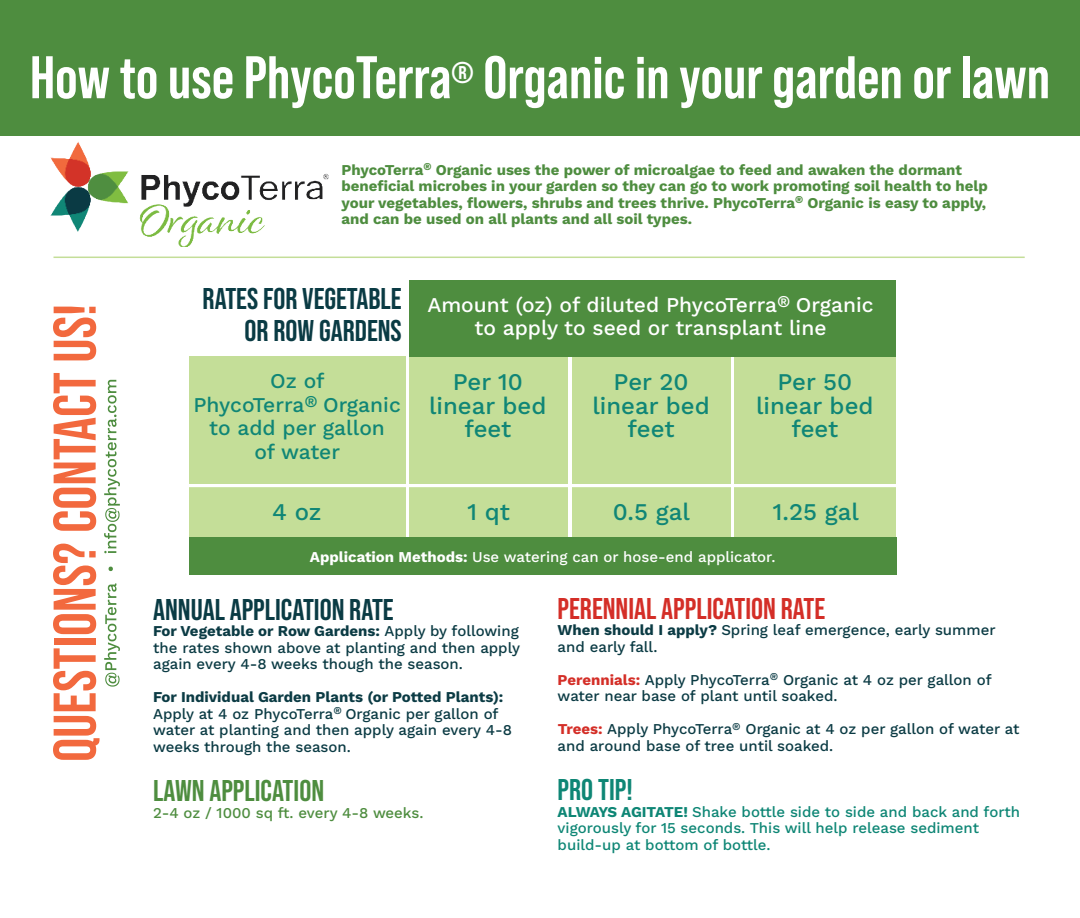
<style>
.page{position:relative;width:1080px;height:918px;background:#fff}
.page>*{position:absolute;margin:0;border:0;box-sizing:border-box;transform-origin:0 0}
.t1{font:700 60px "Bebas Neue Pro";color:#fff}
.t2{font:700 30px/31.5px "Bebas Neue Pro";color:#0a3b44;text-align:right}
.t3{font:700 30px "Bebas Neue Pro";color:#d42e27}
.t4{font:700 30px "Bebas Neue Pro";color:#4e8d3f}
.t5{font:700 30px "Bebas Neue Pro";color:#0e8675}
.t6{font:500 24px/23.4px "Work Sans";color:#108676;text-align:center}
.t7{font:500 21px/23.4px "Work Sans";color:#fff;text-align:center}
.t8{font:500 21px/23.4px "Work Sans";color:#108676;text-align:center}
.t9{font:500 15px/16.5px "Work Sans";color:#0b3b44}
.t10{font:700 15px/16.5px "Work Sans";color:#4e8d3f}
.t11{font:500 15px/16.5px "Work Sans";color:#0e8675}
.t12{font:500 15px "Work Sans";color:#fff}
.t13{font:500 15px "Work Sans";color:#4e8d3f}
.s1{font-weight:700}
.s2{font-weight:700;color:#d42e27}
</style>
<div class="page">
<div style="left:0;top:0;width:1080px;height:136px;background:#4e8d3f"></div>
<hr style="left:54px;top:257px;width:971px;height:1px;background:#c4de98">
<svg style="left:53px;top:373px;width:67px;height:387px"></svg>
<svg style="left:53px;top:307px;width:43px;height:53px"></svg>
<div style="left:189px;top:356px;width:217px;height:182px;background:#c4de98"></div>
<div style="left:409px;top:356px;width:159px;height:182px;background:#c4de98"></div>
<div style="left:572px;top:356px;width:158px;height:182px;background:#c4de98"></div>
<div style="left:735px;top:356px;width:161px;height:182px;background:#c4de98"></div>
<div style="left:409px;top:280px;width:487px;height:76px;background:#4e8d3f"></div>
<hr style="left:182px;top:484px;width:716px;height:3px;background:#fff">
<div style="left:189px;top:538px;width:707px;height:37px;background:#4e8d3f"></div>
<img style="left:50px;top:141px;width:279px;height:106px">
<h1 class="t1" style="left:30px;top:56px;width:1022px">How to use PhycoTerra<sup>®</sup> Organic in your garden or lawn</h1>
<p class="t10" style="left:341px;top:162px;width:648px">PhycoTerra<sup>®</sup> Organic uses the power of microalgae to feed and awaken the dormant beneficial microbes in your garden so they can go to work promoting soil health to help your vegetables, flowers, shrubs and trees thrive. PhycoTerra<sup>®</sup> Organic is easy to apply, and can be used on all plants and all soil types.</p>
<h2 class="t2" style="left:203px;top:285px;width:201px">RATES FOR VEGETABLE<br>OR ROW GARDENS</h2>
<h3 class="t7" style="left:427px;top:294px;width:448px">Amount (oz) of diluted PhycoTerra<sup>®</sup> Organic to apply to seed or transplant line</h3>
<h3 class="t6" style="left:592px;top:372px;width:119px">Per 20 linear bed feet</h3>
<h3 class="t6" style="left:756px;top:372px;width:119px">Per 50 linear bed feet</h3>
<h3 class="t8" style="left:193px;top:371px;width:209px">Oz of<br>PhycoTerra<sup>®</sup> Organic to add per gallon<br>of water</h3>
<h3 class="t6" style="left:429px;top:372px;width:119px">Per 10 linear bed feet</h3>
<h3 class="t6" style="left:272px;top:501px;width:51px">4 oz</h3>
<h3 class="t6" style="left:467px;top:501px;width:44px">1 qt</h3>
<h3 class="t6" style="left:613px;top:501px;width:78px">0.5 gal</h3>
<h3 class="t6" style="left:773px;top:501px;width:88px">1.25 gal</h3>
<p class="t12" style="left:310px;top:551px;width:467px"><span class="s1">Application Methods:</span> Use watering can or hose-end applicator.</p>
<h2 class="t2" style="left:153px;top:596px;width:242px">ANNUAL APPLICATION RATE</h2>
<p class="t9" style="left:153px;top:624px;width:368px;text-align:justify"><span class="s1">For Vegetable or Row Gardens:</span> Apply by following the rates shown above at planting and then apply again every 4-8 weeks though the season.</p>
<p class="t9" style="left:153px;top:690px;width:360px"><span class="s1">For Individual Garden Plants (or Potted Plants):<br></span>Apply at 4 oz PhycoTerra<sup>®</sup> Organic per gallon of water at planting and then apply again every 4-8 weeks through the season.</p>
<h2 class="t4" style="left:153px;top:780px;width:173px">LAWN APPLICATION</h2>
<p class="t13" style="left:153px;top:807px;width:272px">2-4 oz / 1000 sq ft. every 4-8 weeks.</p>
<h2 class="t3" style="left:558px;top:598px;width:269px">PERENNIAL APPLICATION RATE</h2>
<p class="t9" style="left:558px;top:623px;width:439px"><span class="s1">When should I apply?</span> Spring leaf emergence, early summer and early fall.</p>
<p class="t9" style="left:558px;top:673px;width:436px"><span class="s2">Perennials:</span> Apply PhycoTerra<sup>®</sup> Organic at 4 oz per gallon of water near base of plant until soaked.</p>
<p class="t9" style="left:558px;top:722px;width:463px"><span class="s2">Trees:</span> Apply PhycoTerra<sup>®</sup> Organic at 4 oz per gallon of water at and around base of tree until soaked.</p>
<h2 class="t5" style="left:558px;top:779px;width:77px">PRO TIP!</h2>
<p class="t11" style="left:558px;top:805px;width:464px"><span class="s1">ALWAYS AGITATE!</span> Shake bottle side to side and back and forth vigorously for 15 seconds. This will help release sediment build-up at bottom of bottle.</p>
</div>
